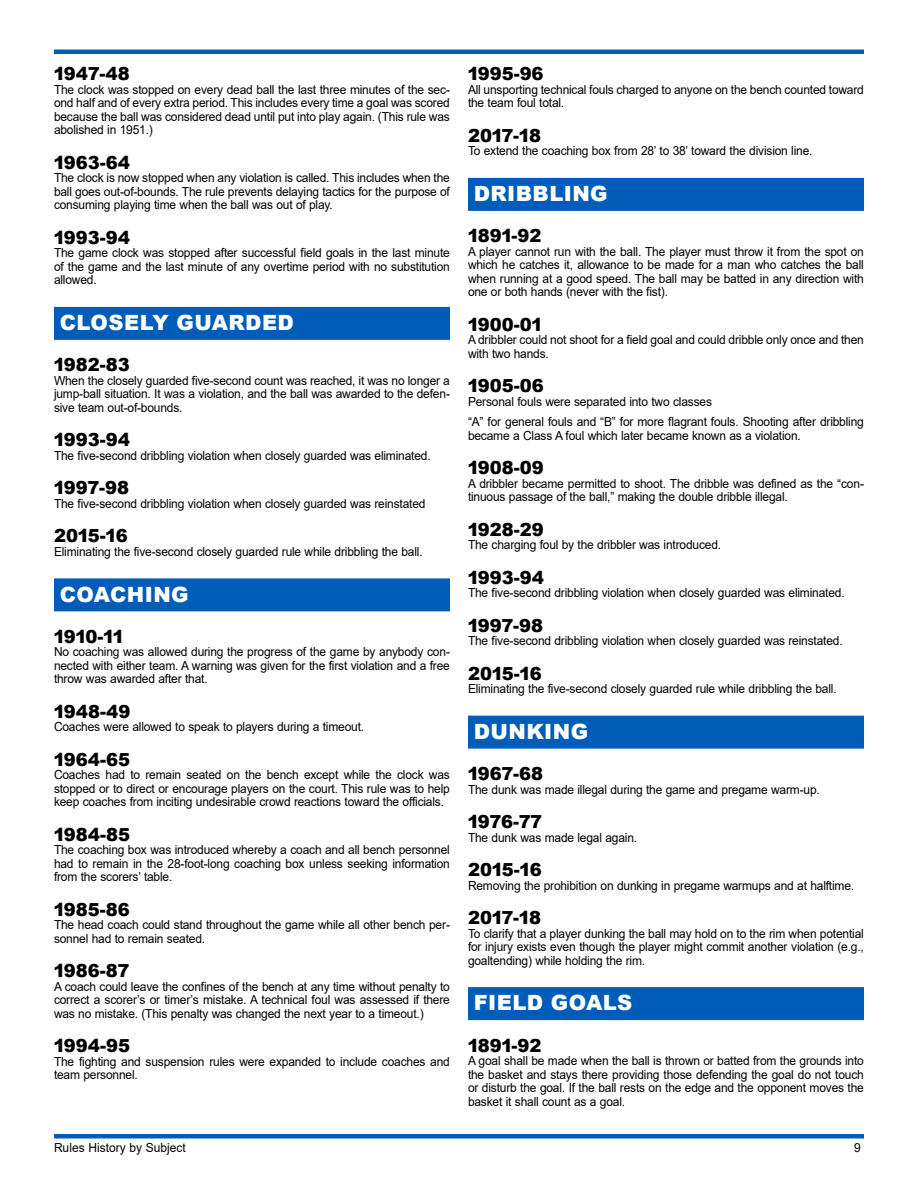
<style>
.page{position:relative;width:918px;height:1188px;background:#fff}
.page>*{position:absolute;margin:0;border:0;box-sizing:border-box;transform-origin:0 0}
.t1{font:900 21px "Arial";letter-spacing:.02em;color:#fff}
.t2{font:900 18px "Arial";color:#000}
.t3{font:12.45px/13.5px "Arial";letter-spacing:-.015em;color:#000;text-align:justify;scale:.96 1}
</style>
<div class="page">
<hr style="left:54px;top:1134px;width:810px;height:4px;background:#005cb9">
<hr style="left:54px;top:50px;width:810px;height:4px;background:#005cb9">
<div style="left:54px;top:307px;width:396px;height:30px;background:#005cb9"></div>
<div style="left:54px;top:310px;width:396px;height:30px;background:#005cb9"></div>
<div style="left:54px;top:578px;width:396px;height:30px;background:#005cb9"></div>
<div style="left:54px;top:581px;width:396px;height:30px;background:#005cb9"></div>
<div style="left:468px;top:178px;width:396px;height:30px;background:#005cb9"></div>
<div style="left:468px;top:181px;width:396px;height:30px;background:#005cb9"></div>
<div style="left:468px;top:716px;width:396px;height:30px;background:#005cb9"></div>
<div style="left:468px;top:719px;width:396px;height:30px;background:#005cb9"></div>
<div style="left:468px;top:987px;width:396px;height:30px;background:#005cb9"></div>
<div style="left:468px;top:990px;width:396px;height:30px;background:#005cb9"></div>
<h2 class="t2" style="left:54px;top:61px;width:77px">1947-48</h2>
<p class="t3" style="left:54px;top:83px;width:414px">The clock was stopped on every dead ball the last three minutes of the sec&shy;ond half and of every extra period. This includes every time a goal was scored because the ball was considered dead until put into play again. (This rule was abolished in 1951.)</p>
<h2 class="t2" style="left:54px;top:149px;width:78px">1963-64</h2>
<p class="t3" style="left:54px;top:171px;width:414px">The clock is now stopped when any violation is called. This includes when the ball goes out-of-bounds. The rule prevents delaying tactics for the purpose of consuming playing time when the ball was out of play.</p>
<h2 class="t2" style="left:54px;top:224px;width:78px">1993-94</h2>
<p class="t3" style="left:54px;top:246px;width:414px">The game clock was stopped after successful field goals in the last minute of the game and the last minute of any overtime period with no substitution allowed.</p>
<h1 class="t1" style="left:60px;top:307px;width:236px">CLOSELY GUARDED</h1>
<h2 class="t2" style="left:54px;top:352px;width:77px">1982-83</h2>
<p class="t3" style="left:54px;top:374px;width:414px">When the closely guarded five-second count was reached, it was no longer a jump-ball situation. It was a violation, and the ball was awarded to the defen&shy;sive team out-of-bounds.</p>
<h2 class="t2" style="left:54px;top:427px;width:78px">1993-94</h2>
<p class="t3" style="left:54px;top:449px;width:394px">The five-second dribbling violation when closely guarded was eliminated.</p>
<h2 class="t2" style="left:54px;top:475px;width:77px">1997-98</h2>
<p class="t3" style="left:54px;top:497px;width:389px">The five-second dribbling violation when closely guarded was reinstated</p>
<h2 class="t2" style="left:54px;top:523px;width:75px">2015-16</h2>
<p class="t3" style="left:54px;top:545px;width:386px">Eliminating the five-second closely guarded rule while dribbling the ball.</p>
<h1 class="t1" style="left:60px;top:579px;width:131px">COACHING</h1>
<h2 class="t2" style="left:54px;top:623px;width:71px">1910-11</h2>
<p class="t3" style="left:54px;top:645px;width:414px">No coaching was allowed during the progress of the game by anybody con&shy;nected with either team. A warning was given for the first violation and a free throw was awarded after that.</p>
<h2 class="t2" style="left:54px;top:698px;width:78px">1948-49</h2>
<p class="t3" style="left:54px;top:720px;width:325px">Coaches were allowed to speak to players during a timeout.</p>
<h2 class="t2" style="left:54px;top:746px;width:78px">1964-65</h2>
<p class="t3" style="left:54px;top:768px;width:414px">Coaches had to remain seated on the bench except while the clock was stopped or to direct or encourage players on the court. This rule was to help keep coaches from inciting undesirable crowd reactions toward the officials.</p>
<h2 class="t2" style="left:54px;top:821px;width:78px">1984-85</h2>
<p class="t3" style="left:54px;top:843px;width:414px">The coaching box was introduced whereby a coach and all bench personnel had to remain in the 28-foot-long coaching box unless seeking information from the scorers’ table.</p>
<h2 class="t2" style="left:54px;top:896px;width:77px">1985-86</h2>
<p class="t3" style="left:54px;top:918px;width:414px">The head coach could stand throughout the game while all other bench per&shy;sonnel had to remain seated.</p>
<h2 class="t2" style="left:54px;top:958px;width:77px">1986-87</h2>
<p class="t3" style="left:54px;top:980px;width:414px">A coach could leave the confines of the bench at any time without penalty to correct a scorer’s or timer’s mistake. A technical foul was assessed if there was no mistake. (This penalty was changed the next year to a timeout.)</p>
<h2 class="t2" style="left:54px;top:1033px;width:78px">1994-95</h2>
<p class="t3" style="left:54px;top:1055px;width:414px">The fighting and suspension rules were expanded to include coaches and team personnel.</p>
<h2 class="t2" style="left:468px;top:61px;width:77px">1995-96</h2>
<p class="t3" style="left:468px;top:83px;width:414px">All unsporting technical fouls charged to anyone on the bench counted toward the team foul total.</p>
<h2 class="t2" style="left:468px;top:122px;width:75px">2017-18</h2>
<p class="t3" style="left:468px;top:144px;width:360px">To extend the coaching box from 28’ to 38’ toward the division line.</p>
<h1 class="t1" style="left:474px;top:178px;width:136px">DRIBBLING</h1>
<h2 class="t2" style="left:468px;top:223px;width:75px">1891-92</h2>
<p class="t3" style="left:468px;top:245px;width:414px">A player cannot run with the ball. The player must throw it from the spot on which he catches it, allowance to be made for a man who catches the ball when running at a good speed. The ball may be batted in any direction with one or both hands (never with the fist).</p>
<h2 class="t2" style="left:468px;top:311px;width:75px">1900-01</h2>
<p class="t3" style="left:468px;top:333px;width:414px">A dribbler could not shoot for a field goal and could dribble only once and then with two hands.</p>
<h2 class="t2" style="left:468px;top:373px;width:77px">1905-06</h2>
<p class="t3" style="left:468px;top:391px;width:414px;line-height:20.2px">Personal fouls were separated into two classes<br>“A” for general fouls and “B” for more flagrant fouls. Shooting after dribbling</p>
<p class="t3" style="left:468px;top:428px;width:348px">became a Class A foul which later became known as a violation.</p>
<h2 class="t2" style="left:468px;top:455px;width:77px">1908-09</h2>
<p class="t3" style="left:468px;top:476px;width:414px">A dribbler became permitted to shoot. The dribble was defined as the “con&shy;tinuous passage of the ball,” making the double dribble illegal.</p>
<h2 class="t2" style="left:468px;top:516px;width:77px">1928-29</h2>
<p class="t3" style="left:468px;top:538px;width:265px">The charging foul by the dribbler was introduced.</p>
<h2 class="t2" style="left:468px;top:564px;width:78px">1993-94</h2>
<p class="t3" style="left:468px;top:586px;width:394px">The five-second dribbling violation when closely guarded was eliminated.</p>
<h2 class="t2" style="left:468px;top:612px;width:77px">1997-98</h2>
<p class="t3" style="left:468px;top:634px;width:392px">The five-second dribbling violation when closely guarded was reinstated.</p>
<h2 class="t2" style="left:468px;top:660px;width:75px">2015-16</h2>
<p class="t3" style="left:468px;top:682px;width:386px">Eliminating the five-second closely guarded rule while dribbling the ball.</p>
<h1 class="t1" style="left:474px;top:716px;width:116px">DUNKING</h1>
<h2 class="t2" style="left:468px;top:761px;width:77px">1967-68</h2>
<p class="t3" style="left:468px;top:782px;width:368px">The dunk was made illegal during the game and pregame warm-up.</p>
<h2 class="t2" style="left:468px;top:809px;width:75px">1976-77</h2>
<p class="t3" style="left:468px;top:830px;width:178px">The dunk was made legal again.</p>
<h2 class="t2" style="left:468px;top:857px;width:75px">2015-16</h2>
<p class="t3" style="left:468px;top:878px;width:404px">Removing the prohibition on dunking in pregame warmups and at halftime.</p>
<h2 class="t2" style="left:468px;top:905px;width:75px">2017-18</h2>
<p class="t3" style="left:468px;top:926px;width:414px">To clarify that a player dunking the ball may hold on to the rim when potential for injury exists even though the player might commit another violation (e.g., goaltending) while holding the rim.</p>
<h1 class="t1" style="left:474px;top:988px;width:160px">FIELD GOALS</h1>
<h2 class="t2" style="left:468px;top:1032px;width:75px">1891-92</h2>
<p class="t3" style="left:468px;top:1054px;width:414px">A goal shall be made when the ball is thrown or batted from the grounds into the basket and stays there providing those defending the goal do not touch or disturb the goal. If the ball rests on the edge and the opponent moves the basket it shall count as a goal.</p>
<p class="t3" style="left:54px;top:1141px;width:139px">Rules History by Subject</p>
<p class="t3" style="left:854px;top:1141px;width:8px">9</p>
</div>
